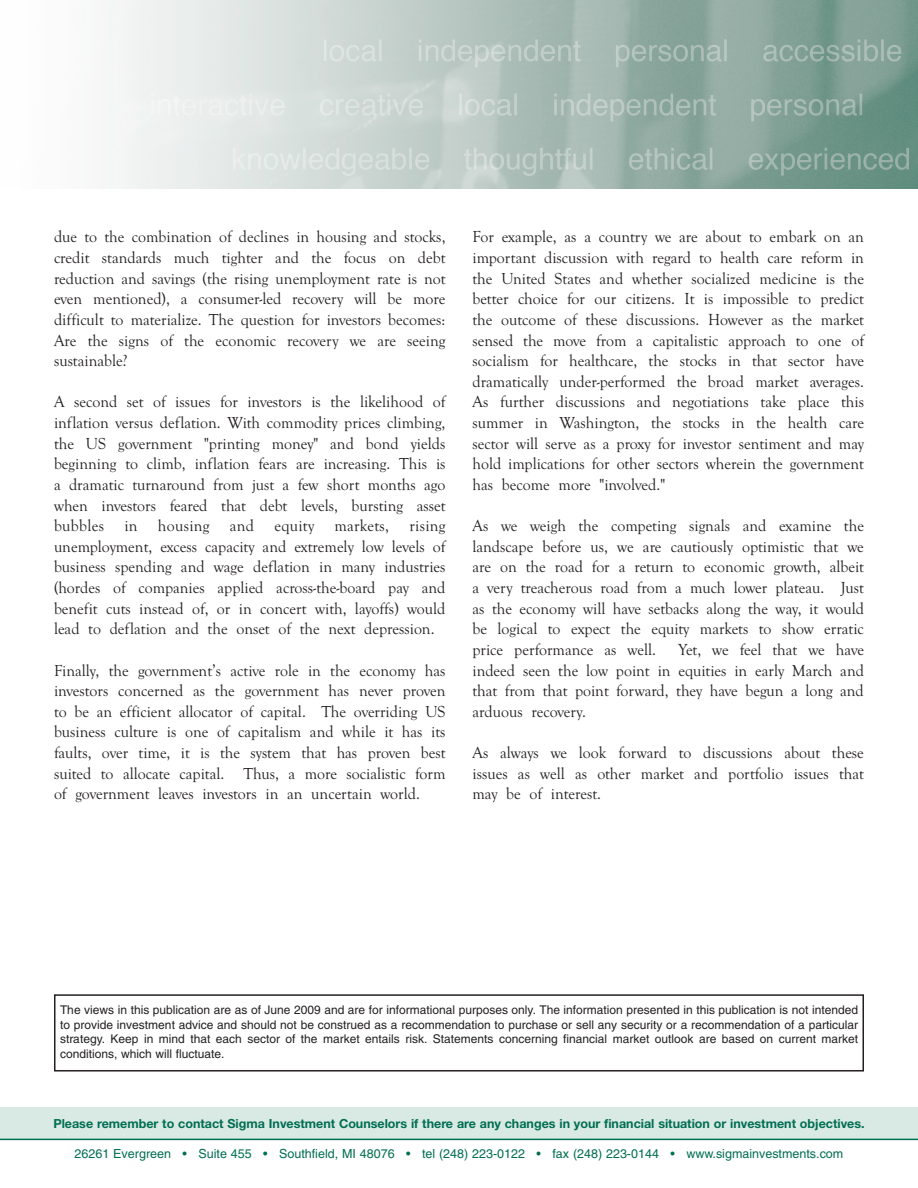
<style>
.page{position:relative;width:918px;height:1188px;background:#fff}
.page>*{position:absolute;margin:0;border:0;box-sizing:border-box;transform-origin:0 0}
.t1{font:16.5px/20.5px "Goudy Old Style T";color:#231f20;text-align:justify;scale:.96 1}
.t2{font:700 12.6px "Helvetica Neue";color:#006e51}
.t3{font:12.6px "Helvetica";color:#006e51}
.t4{font:12px/14.4px "Helvetica";color:#231f20;text-align:justify}
</style>
<div class="page">
<div style="left:0;top:1107px;width:918px;height:32px;background:#d9eae5"></div>
<img style="left:104px;top:0;width:814px;height:189px">
<div style="left:54px;top:994px;width:810px;height:78px;border:2px solid #231f20"></div>
<hr style="left:0;top:1139px;width:918px;height:1px;background:#006e51">
<p class="t1" style="left:54px;top:227px;width:409px">due to the combination of declines in housing and stocks, credit standards much tighter and the focus on debt reduction and savings (the rising unemployment rate is not even mentioned), a consumer-led recovery will be more difficult to materialize. The question for investors becomes:<br>Are the signs of the economic recovery we are seeing sustainable?</p>
<p class="t1" style="left:54px;top:392px;width:409px">A second set of issues for investors is the likelihood of inflation versus deflation. With commodity prices climbing, the US government "printing money" and bond yields beginning to climb, inflation fears are increasing. This is a dramatic turnaround from just a few short months ago when investors feared that debt levels, bursting asset bubbles in housing and equity markets, rising unemployment, excess capacity and extremely low levels of business spending and wage deflation in many industries (hordes of companies applied across-the-board pay and benefit cuts instead of, or in concert with, layoffs) would lead to deflation and the onset of the next depression.</p>
<p class="t1" style="left:54px;top:660px;width:409px">Finally, the government’s active role in the economy has investors concerned as the government has never proven to be an efficient allocator of capital. The overriding US business culture is one of capitalism and while it has its faults, over time, it is the system that has proven best suited to allocate capital. Thus, a more socialistic form of government leaves investors in an uncertain world.</p>
<p class="t1" style="left:473px;top:227px;width:409px">For example, as a country we are about to embark on an important discussion with regard to health care reform in the United States and whether socialized medicine is the better choice for our citizens. It is impossible to predict the outcome of these discussions. However as the market sensed the move from a capitalistic approach to one of socialism for healthcare, the stocks in that sector have dramatically under-performed the broad market averages.<br>As further discussions and negotiations take place this summer in Washington, the stocks in the health care sector will serve as a proxy for investor sentiment and may hold implications for other sectors wherein the government has become more "involved."</p>
<p class="t1" style="left:473px;top:515px;width:409px">As we weigh the competing signals and examine the landscape before us, we are cautiously optimistic that we are on the road for a return to economic growth, albeit a very treacherous road from a much lower plateau. Just as the economy will have setbacks along the way, it would be logical to expect the equity markets to show erratic price performance as well.</p>
<p class="t1" style="left:473px;top:639px;width:409px;text-indent:206px">Yet, we feel that we have indeed seen the low point in equities in early March and that from that point forward, they have begun a long and arduous recovery.</p>
<p class="t1" style="left:473px;top:742px;width:409px">As always we look forward to discussions about these issues as well as other market and portfolio issues that may be of interest.</p>
<p class="t4" style="left:60px;top:1004px;width:800px">The views in this publication are as of June 2009 and are for informational purposes only. The information presented in this publication is not intended to provide investment advice and should not be construed as a recommendation to purchase or sell any security or a recommendation of a particular strategy. Keep in mind that each sector of the market entails risk. Statements concerning financial market outlook are based on current market conditions, which will fluctuate.</p>
<p class="t2" style="left:53px;top:1116px;width:813px">Please remember to contact Sigma Investment Counselors if there are any changes in your financial situation or investment objectives.</p>
<p class="t3" style="left:75px;top:1149px;width:770px">26261 Evergreen • Suite 455 • Southfield, MI 48076 • tel (248) 223-0122 • fax (248) 223-0144 • www.sigmainvestments.com</p>
</div>
